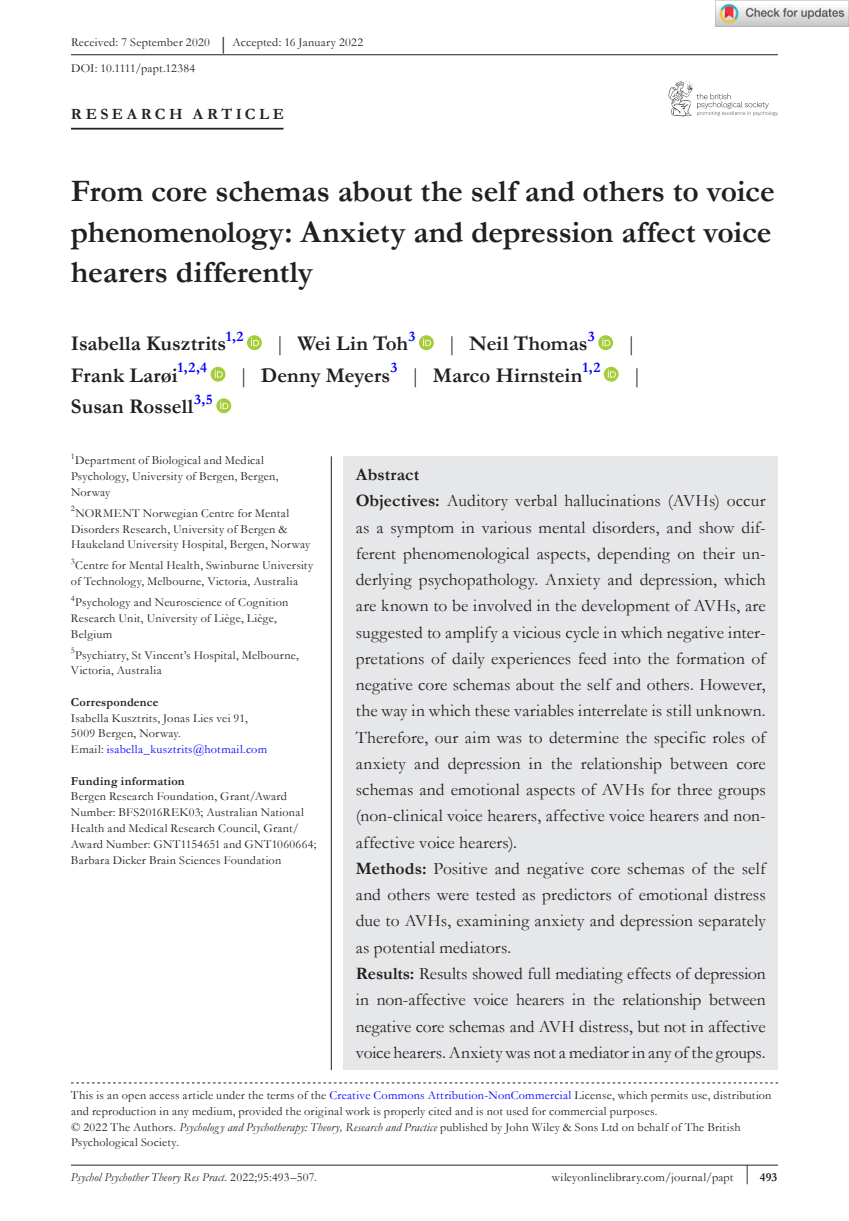
<style>
.page{position:relative;width:849px;height:1221px;background:#fff}
.page>*{position:absolute;margin:0;border:0;box-sizing:border-box;transform-origin:0 0}
.t1{font:700 31.5px/40.2px "Garamond";letter-spacing:-.005em;color:#231f20;text-align:justify}
.t2{font:700 21px "Garamond";color:#231f20}
.t3{font:21px "Garamond";color:#231f20}
.t4{font:17.5px/26.2px "Garamond";letter-spacing:.005em;color:#231f20}
.t5{font:700 15.75px "Garamond";letter-spacing:.22em;color:#231f20}
.t6{font:12.25px/15.8px "Garamond";letter-spacing:.02em;color:#231f20}
.t7{font:italic 12.25px "Garamond";letter-spacing:.015em;color:#231f20}
.t8{font:700 12.25px "Garamond";letter-spacing:.02em;color:#231f20}
.t9{font:8.58px "Garamond";color:#231f20}
.s1{font-size:18.38px}
.s2{font-weight:400}
.s3{color:#00f}
.s4{font-weight:700}
.s5{font-style:italic}
.s6{font-style:normal}
</style>
<div class="page">
<hr style="left:71px;top:1164px;width:706px;height:1px;background:#231f20">
<svg style="left:668px;top:82px;width:109px;height:34px"></svg>
<hr style="left:71px;top:128px;width:212px;height:1px;background:#231f20">
<svg style="left:247px;top:335px;width:15px;height:15px"></svg>
<svg style="left:251px;top:338px;width:8px;height:8px"></svg>
<div style="left:419px;top:335px;width:14px;height:15px;background:#a5cd39;border-radius:50%"></div>
<svg style="left:423px;top:338px;width:8px;height:8px"></svg>
<svg style="left:598px;top:335px;width:15px;height:15px"></svg>
<svg style="left:602px;top:338px;width:8px;height:8px"></svg>
<svg style="left:210px;top:367px;width:15px;height:14px"></svg>
<svg style="left:214px;top:369px;width:8px;height:8px"></svg>
<svg style="left:603px;top:367px;width:15px;height:14px"></svg>
<svg style="left:607px;top:369px;width:8px;height:8px"></svg>
<svg style="left:216px;top:398px;width:15px;height:15px"></svg>
<svg style="left:220px;top:401px;width:8px;height:8px"></svg>
<hr style="left:71px;top:54px;width:706px;height:1px;background:#231f20">
<div style="left:343px;top:456px;width:434px;height:613px;background:#e6e7e9"></div>
<hr style="left:331px;top:456px;width:1px;height:613px;background:#231f20">
<svg style="left:71px;top:1082px;width:706px;height:1px"></svg>
<img style="left:715px;top:0;width:133px;height:26px">
<p class="t6" style="left:71px;top:30px;width:293px;line-height:25.4px">Received: 7 September 2020 <span class="s1">|</span> Accepted: 16 January 2022<br>DOI: 10.1111/papt.12384</p>
<p class="t5" style="left:71px;top:103px;width:214px">RESEARCH ARTICLE</p>
<h1 class="t1" style="left:71px;top:171px;width:705px">From core schemas about the self and others to voice phenomenology: Anxiety and depression affect voice hearers differently</h1>
<h2 class="t2" style="left:71px;top:329px;width:174px">Isabella Kusztrits<sup>1,2</sup></h2>
<h2 class="t2" style="left:275px;top:329px;width:142px"><span class="s2">|</span> Wei Lin Toh<sup>3</sup></h2>
<h2 class="t2" style="left:446px;top:329px;width:149px"><span class="s2">|</span> Neil Thomas<sup>3</sup></h2>
<h2 class="t3" style="left:626px;top:329px;width:12px">|</h2>
<h2 class="t2" style="left:71px;top:361px;width:137px">Frank Larøi<sup>1,2,4</sup></h2>
<h2 class="t2" style="left:238px;top:361px;width:363px"><span class="s2">|</span> Denny Meyers<sup>3</sup> <span class="s2">|</span> Marco Hirnstein<sup>1,2</sup></h2>
<h2 class="t3" style="left:631px;top:361px;width:12px">|</h2>
<h2 class="t2" style="left:71px;top:392px;width:143px">Susan Rossell<sup>3,5</sup></h2>
<p class="t9" style="left:71px;top:450px;width:6px">1</p>
<p class="t6" style="left:71px;top:452px;width:209px;text-indent:4px">Department of Biological and Medical<br>Psychology, University of Bergen, Bergen,<br>Norway</p>
<p class="t9" style="left:71px;top:503px;width:6px">2</p>
<p class="t6" style="left:71px;top:504px;width:240px;text-indent:4px">NORMENT Norwegian Centre for Mental<br>Disorders Research, University of Bergen &amp;<br>Haukeland University Hospital, Bergen, Norway</p>
<p class="t9" style="left:71px;top:555px;width:6px">3</p>
<p class="t6" style="left:71px;top:557px;width:244px;text-indent:4px">Centre for Mental Health, Swinburne University of Technology, Melbourne, Victoria, Australia</p>
<p class="t9" style="left:71px;top:592px;width:6px">4</p>
<p class="t6" style="left:71px;top:594px;width:219px;text-indent:4px">Psychology and Neuroscience of Cognition<br>Research Unit, University of Liège, Liège,<br>Belgium</p>
<p class="t9" style="left:71px;top:644px;width:6px">5</p>
<p class="t6" style="left:71px;top:646px;width:229px;text-indent:4px">Psychiatry, St Vincent’s Hospital, Melbourne,<br>Victoria, Australia</p>
<p class="t8" style="left:71px;top:693px;width:89px">Correspondence</p>
<p class="t6" style="left:71px;top:709px;width:197px">Isabella Kusztrits, Jonas Lies vei 91,<br>5009 Bergen, Norway.<br>Email: <span class="s3">isabella_kusztrits@hotmail.com</span></p>
<p class="t8" style="left:71px;top:772px;width:115px">Funding information</p>
<p class="t6" style="left:71px;top:788px;width:247px">Bergen Research Foundation, Grant/Award Number: BFS2016REK03; Australian National Health and Medical Research Council, Grant/ Award Number: GNT1154651 and GNT1060664; Barbara Dicker Brain Sciences Foundation</p>
<p class="t4" style="left:356px;top:461px;width:411px"><span class="s4">Abstract<br>Objectives:</span> Auditory verbal hallucinations (AVHs) occur as a symptom in various mental disorders, and show dif&shy;ferent phenomenological aspects, depending on their un&shy;derlying psychopathology. Anxiety and depression, which are known to be involved in the development of AVHs, are suggested to amplify a vicious cycle in which negative inter&shy;pretations of daily experiences feed into the formation of negative core schemas about the self and others. However, the way in which these variables interrelate is still unknown.<br>Therefore, our aim was to determine the specific roles of anxiety and depression in the relationship between core schemas and emotional aspects of AVHs for three groups (non-clinical voice hearers, affective voice hearers and non&shy;affective voice hearers).<br><span class="s4">Methods:</span> Positive and negative core schemas of the self and others were tested as predictors of emotional distress due to AVHs, examining anxiety and depression separately as potential mediators.<br><span class="s4">Results:</span> Results showed full mediating effects of depression in non-affective voice hearers in the relationship between negative core schemas and AVH distress, but not in affective voice hearers. Anxiety was not a mediator in any of the groups.</p>
<p class="t6" style="left:71px;top:1086px;width:701px">This is an open access article under the terms of the <span class="s3">Creative Commons Attribution-NonCommercial</span> License, which permits use, distribution and reproduction in any medium, provided the original work is properly cited and is not used for commercial purposes.<br>© 2022 The Authors. <span class="s5">Psycholog y and Psychotherapy: Theory, Research and Practice</span> published by John Wiley &amp; Sons Ltd on behalf of The British Psychological Society.</p>
<p class="t7" style="left:71px;top:1169px;width:247px">Psychol Psychother Theory Res Pract<span class="s6">. 2022;95:493–507.</span></p>
<p class="t6" style="left:551px;top:1169px;width:227px">wileyonlinelibrary.com/journal/papt <sup>|</sup> <span class="s4">493</span></p>
</div>
